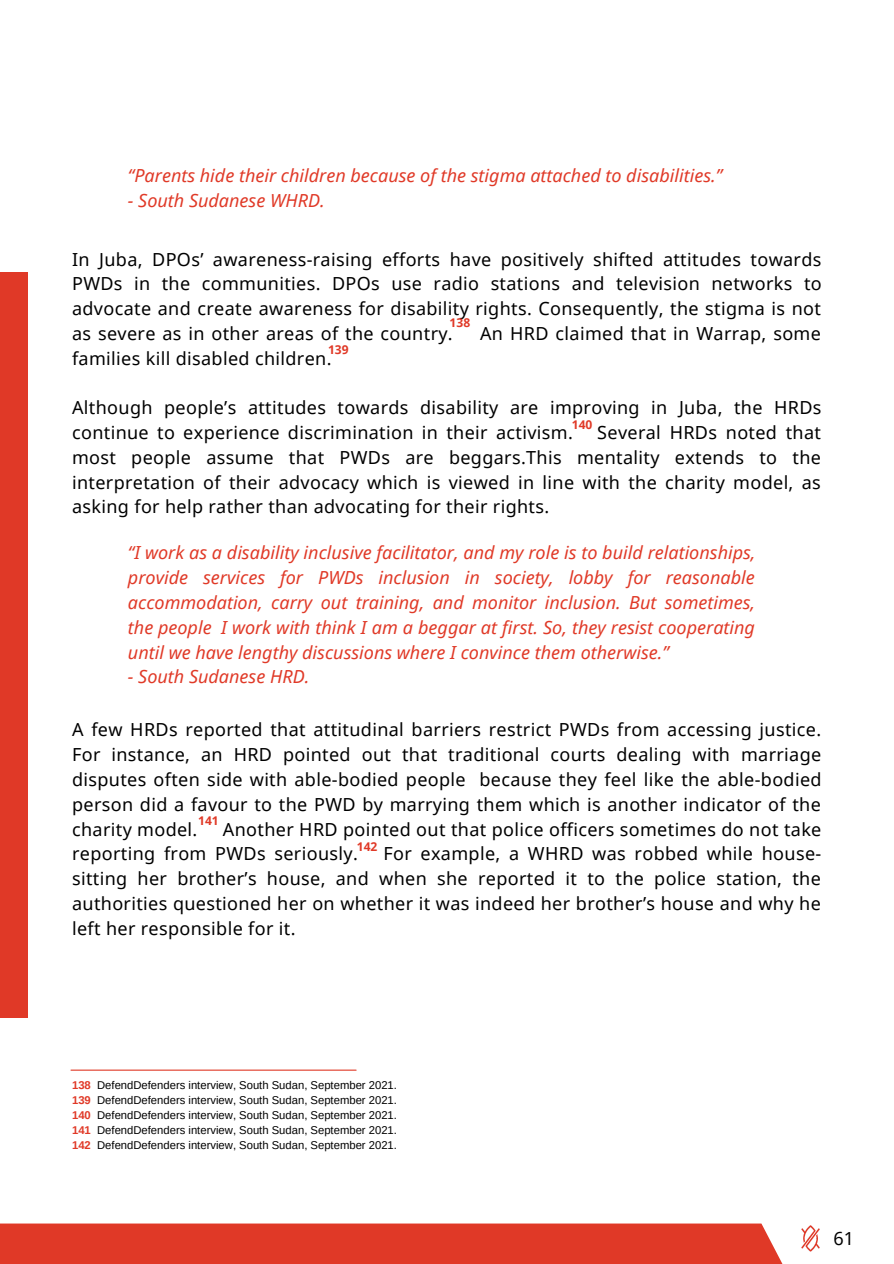
<style>
.page{position:relative;width:894px;height:1264px;background:#fff}
.page>*{position:absolute;margin:0;border:0;box-sizing:border-box;transform-origin:0 0}
.t1{font:18px/24.8px "Noto Sans";letter-spacing:.02em;color:#000;text-align:justify}
.t2{font:italic 18px/24.8px "Noto Sans";color:#e03927;text-align:justify}
.t3{font:700 12px "Noto Sans";color:#e03927}
.t4{font:11.25px/15px "Arimo";color:#000;text-align:justify}
.s1{font-weight:700;color:#e03927}
</style>
<div class="page">
<div style="left:0;top:272px;width:27px;height:746px;background:#e03927"></div>
<div style="left:0;top:1223px;width:810px;height:40px;background:#e03927"></div>
<hr style="left:71px;top:1069px;width:285px;height:1px;background:#e03927">
<img style="left:801px;top:1225px;width:18px;height:26px">
<p class="t2" style="left:128px;top:163px;width:595px">“Parents hide their children because of the stigma attached to disabilities.”</p>
<p class="t2" style="left:128px;top:188px;width:198px">- South Sudanese WHRD.</p>
<p class="t1" style="left:72px;top:246px;width:751px">In Juba, DPOs’ awareness-raising efforts have positively shifted attitudes towards PWDs in the communities. DPOs use radio stations and television networks to advocate and create awareness for disability rights. Consequently, the stigma is not as severe as in other areas of the country.</p>
<p class="t3" style="left:449px;top:314px;width:22px">138</p>
<p class="t1" style="left:480px;top:320px;width:342px">An HRD claimed that in Warrap, some</p>
<p class="t3" style="left:328px;top:341px;width:22px">139</p>
<p class="t1" style="left:72px;top:345px;width:261px">families kill disabled children.</p>
<p class="t1" style="left:72px;top:395px;width:750px">Although people’s attitudes towards disability are improving in Juba, the HRDs continue to experience discrimination in their activism.</p>
<p class="t3" style="left:571px;top:416px;width:22px">140</p>
<p class="t1" style="left:72px;top:420px;width:750px;text-indent:525px">Several HRDs noted that most people assume that PWDs are beggars.This mentality extends to the interpretation of their advocacy which is viewed in line with the charity model, as asking for help rather than advocating for their rights.</p>
<p class="t2" style="left:128px;top:540px;width:629px">“I work as a disability inclusive facilitator, and my role is to build relationships, provide services for PWDs inclusion in society, lobby for reasonable accommodation, carry out training, and monitor inclusion. But sometimes, the people I work with think I am a beggar at first. So, they resist cooperating until we have lengthy discussions where I convince them otherwise.”</p>
<p class="t2" style="left:128px;top:664px;width:183px">- South Sudanese HRD.</p>
<p class="t1" style="left:72px;top:717px;width:750px">A few HRDs reported that attitudinal barriers restrict PWDs from accessing justice.<br>For instance, an HRD pointed out that traditional courts dealing with marriage disputes often side with able-bodied people because they feel like the able-bodied person did a favour to the PWD by marrying them which is another indicator of the charity model.</p>
<p class="t3" style="left:198px;top:812px;width:22px">141</p>
<p class="t1" style="left:72px;top:816px;width:750px;text-indent:151px">Another HRD pointed out that police officers sometimes do not take reporting from PWDs seriously.</p>
<p class="t3" style="left:357px;top:838px;width:22px">142</p>
<p class="t1" style="left:72px;top:841px;width:750px;text-indent:311px">For example, a WHRD was robbed while house&shy;sitting her brother’s house, and when she reported it to the police station, the authorities questioned her on whether it was indeed her brother’s house and why he left her responsible for it.</p>
<p class="t4" style="left:72px;top:1077px;width:326px"><span class="s1">138</span> DefendDefenders interview, South Sudan, September 2021.<br><span class="s1">139</span> DefendDefenders interview, South Sudan, September 2021.<br><span class="s1">140</span> DefendDefenders interview, South Sudan, September 2021.<br><span class="s1">141</span> DefendDefenders interview, South Sudan, September 2021.<br><span class="s1">142</span> DefendDefenders interview, South Sudan, September 2021.</p>
<p class="t1" style="left:833px;top:1225px;width:22px">61</p>
</div>
